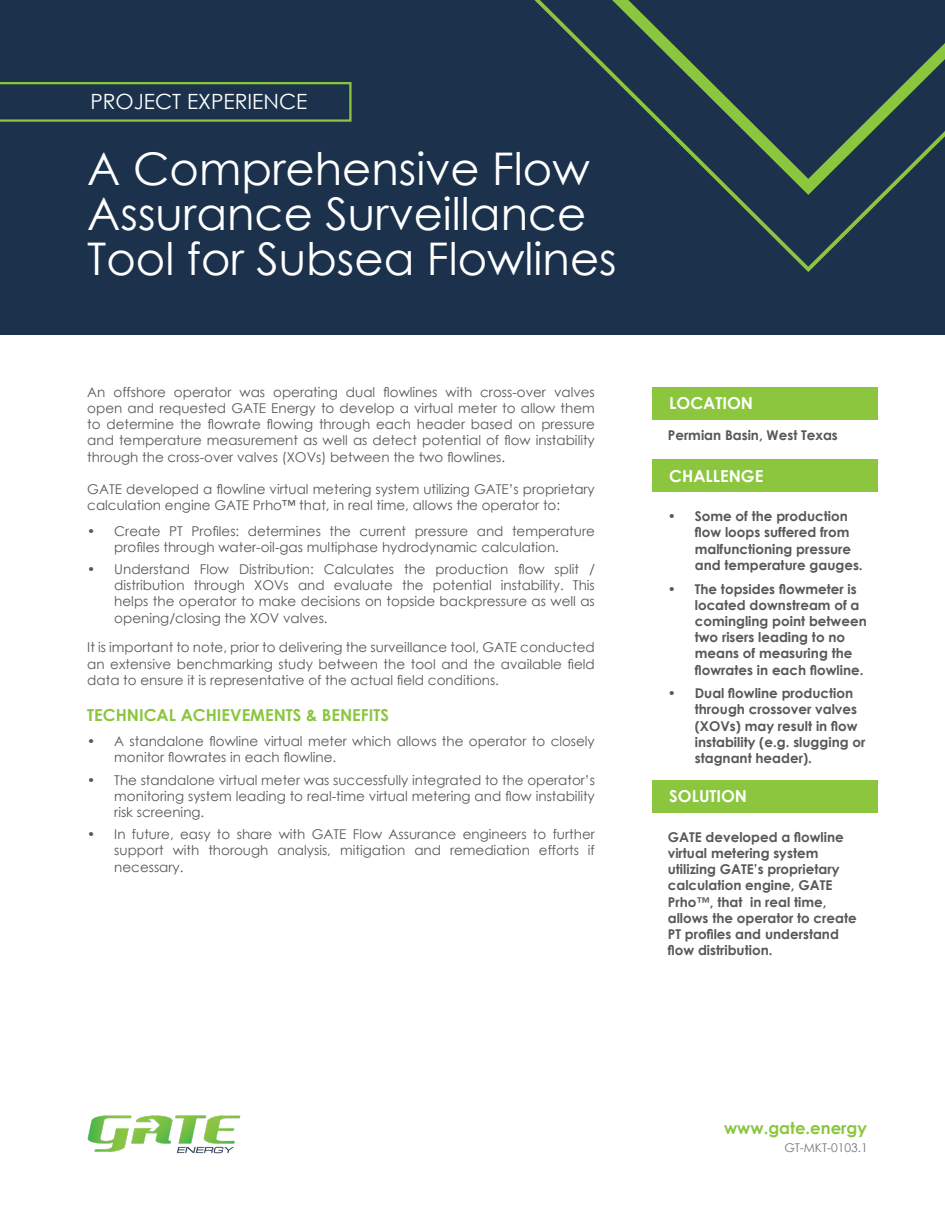
<style>
.page{position:relative;width:945px;height:1215px;background:#fff}
.page>*{position:absolute;margin:0;border:0;box-sizing:border-box;transform-origin:0 0}
.t1{font:45px/45px "Century Gothic";color:#fff}
.t2{font:21px "Century Gothic";color:#fff}
.t3{font:700 16.5px "Century Gothic";color:#8bc63e}
.t4{font:700 16.5px "Century Gothic";color:#fff}
.t5{font:13.5px/16.2px "Century Gothic";color:#57585a;text-align:justify}
.t6{font:700 13.5px/16.2px "Century Gothic";color:#57585a}
.t7{font:12px "Century Gothic";color:#757679}
</style>
<div class="page">
<div style="left:0;top:0;width:945px;height:334px;background:#1c324c"></div>
<div style="left:653px;top:387px;width:225px;height:32px;background:#8bc63e"></div>
<img style="left:87px;top:1115px;width:154px;height:39px">
<div style="left:653px;top:459px;width:225px;height:32px;background:#8bc63e"></div>
<div style="left:653px;top:780px;width:225px;height:32px;background:#8bc63e"></div>
<svg style="left:534px;top:0;width:352px;height:272px"></svg>
<svg style="left:612px;top:0;width:333px;height:195px"></svg>
<svg style="left:0;top:82px;width:352px;height:40px"></svg>
<p class="t2" style="left:90px;top:87px;width:218px">PROJECT EXPERIENCE</p>
<p class="t1" style="left:87px;top:146px;width:531px">A Comprehensive Flow<br>Assurance Surveillance<br>Tool for Subsea Flowlines</p>
<p class="t5" style="left:87px;top:384px;width:509px">An offshore operator was operating dual flowlines with cross-over valves open and requested GATE Energy to develop a virtual meter to allow them to determine the flowrate flowing through each header based on pressure and temperature measurement as well as detect potential of flow instability through the cross-over valves (XOVs) between the two flowlines.</p>
<p class="t5" style="left:87px;top:481px;width:509px">GATE developed a flowline virtual metering system utilizing GATE’s proprietary calculation engine GATE Prho™ that, in real time, allows the operator to:</p>
<p class="t5" style="left:114px;top:522px;width:482px;text-indent:-27px">• Create PT Profiles: determines the current pressure and temperature profiles through water-oil-gas multiphase hydrodynamic calculation.</p>
<p class="t5" style="left:114px;top:561px;width:482px;text-indent:-27px">• Understand Flow Distribution: Calculates the production flow split / distribution through XOVs and evaluate the potential instability. This helps the operator to make decisions on topside backpressure as well as opening/closing the XOV valves.</p>
<p class="t5" style="left:87px;top:639px;width:509px">It is important to note, prior to delivering the surveillance tool, GATE conducted an extensive benchmarking study between the tool and the available field data to ensure it is representative of the actual field conditions.</p>
<p class="t3" style="left:87px;top:703px;width:303px">TECHNICAL ACHIEVEMENTS &amp; BENEFITS</p>
<p class="t5" style="left:114px;top:733px;width:482px;text-indent:-27px">• A standalone flowline virtual meter which allows the operator to closely monitor flowrates in each flowline.</p>
<p class="t5" style="left:114px;top:771px;width:482px;text-indent:-27px">• The standalone virtual meter was successfully integrated to the operator’s monitoring system leading to real-time virtual metering and flow instability risk screening.</p>
<p class="t5" style="left:114px;top:826px;width:482px;text-indent:-27px">• In future, easy to share with GATE Flow Assurance engineers to further support with thorough analysis, mitigation and remediation efforts if necessary.</p>
<p class="t4" style="left:669px;top:391px;width:85px">LOCATION</p>
<p class="t6" style="left:668px;top:426px;width:172px">Permian Basin, West Texas</p>
<p class="t4" style="left:669px;top:463px;width:96px">CHALLENGE</p>
<p class="t6" style="left:695px;top:508px;width:169px;text-indent:-27px">• Some of the production flow loops suffered from malfunctioning pressure and temperature gauges.</p>
<p class="t6" style="left:695px;top:580px;width:173px;text-indent:-27px">• The topsides flowmeter is located downstream of a comingling point between two risers leading to no means of measuring the flowrates in each flowline.</p>
<p class="t6" style="left:695px;top:685px;width:172px;text-indent:-27px">• Dual flowline production through crossover valves (XOVs) may result in flow instability (e.g. slugging or stagnant header).</p>
<p class="t4" style="left:669px;top:784px;width:79px">SOLUTION</p>
<p class="t6" style="left:668px;top:828px;width:190px">GATE developed a flowline virtual metering system utilizing GATE’s proprietary calculation engine, GATE<br>Prho™, that in real time, allows the operator to create<br>PT profiles and understand flow distribution.</p>
<p class="t3" style="left:724px;top:1115px;width:144px">www.gate.energy</p>
<p class="t7" style="left:784px;top:1140px;width:85px">GT-MKT-0103.1</p>
</div>
